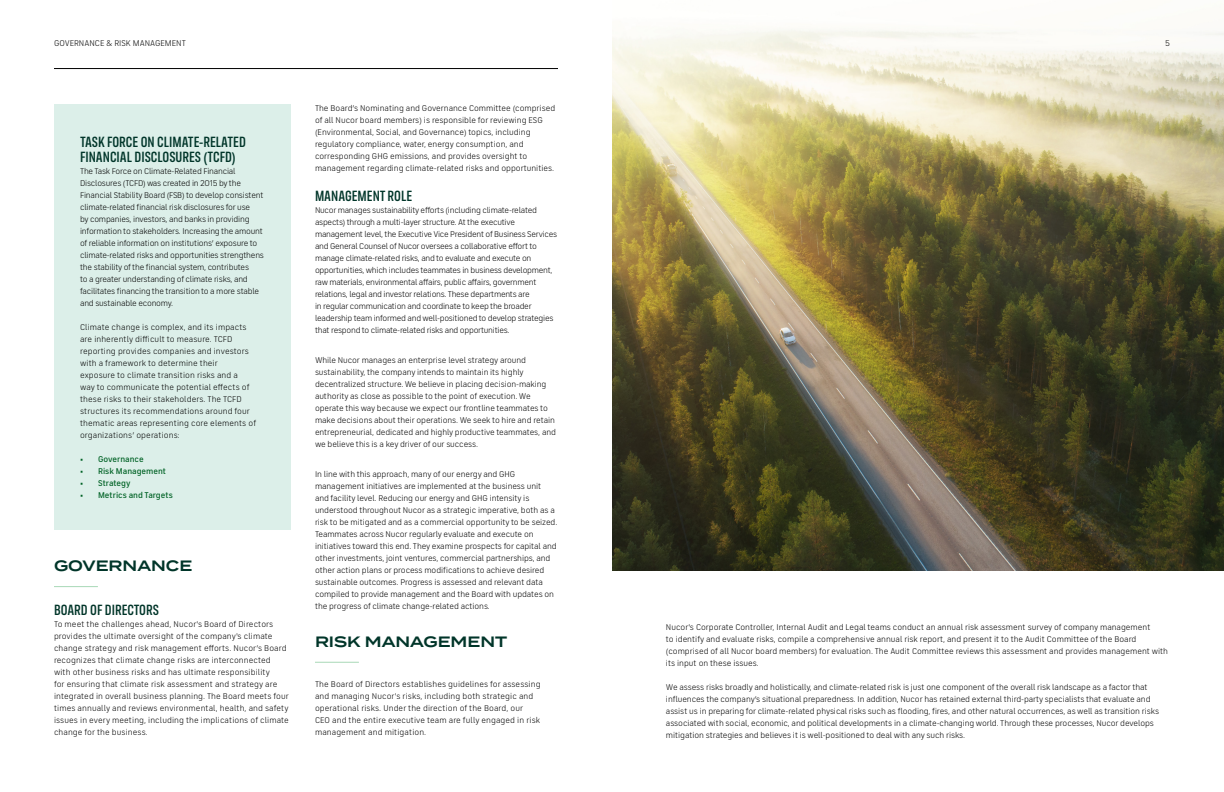
<style>
.page{position:relative;width:1224px;height:792px;background:#fff}
.page>*{position:absolute;margin:0;border:0;box-sizing:border-box;transform-origin:0 0}
.t1{font:500 15px/15px "FS Industrie Cd";color:#003529}
.t2{font:600 15px "Termina";color:#003529}
.t3{font:8.5px/12px "FS Industrie";letter-spacing:-.01em;color:#000}
.t4{font:8.5px/12px "FS Industrie";letter-spacing:.01em;color:#000}
.t5{font:8.5px/12px "FS Industrie";letter-spacing:-.03em;color:#000}
.t6{font:500 8.5px "FS Industrie";color:#006225}
</style>
<div class="page">
<img style="left:612px;top:29px;width:612px;height:542px">
<hr style="left:54px;top:68px;width:504px;height:1px;background:#000">
<hr style="left:54px;top:586px;width:44px;height:1px;background:#a8d8b7">
<hr style="left:315px;top:662px;width:44px;height:1px;background:#a8d8b7">
<div style="left:54px;top:104px;width:237px;height:426px;background:#dcefe9"></div>
<p class="t3" style="left:54px;top:38px;width:133px">GOVERNANCE &amp; RISK MANAGEMENT</p>
<h1 class="t1" style="left:80px;top:134px;width:167px">TASK FORCE ON CLIMATE-RELATED<br>FINANCIAL DISCLOSURES (TCFD)</h1>
<p class="t3" style="left:80px;top:165px;width:185px">The Task Force on Climate-Related Financial Disclosures (TCFD) was created in 2015 by the Financial Stability Board (FSB) to develop consistent climate-related financial risk disclosures for use<br>by companies, investors, and banks in providing information to stakeholders. Increasing the amount of reliable information on institutions’ exposure to climate-related risks and opportunities strengthens the stability of the financial system, contributes<br>to a greater understanding of climate risks, and facilitates financing the transition to a more stable and sustainable economy.</p>
<p class="t4" style="left:80px;top:321px;width:178px">Climate change is complex, and its impacts are inherently difficult to measure. TCFD reporting provides companies and investors with a framework to determine their<br>exposure to climate transition risks and a<br>way to communicate the potential effects of these risks to their stakeholders. The TCFD structures its recommendations around four thematic areas representing core elements of organizations’ operations:</p>
<p class="t6" style="left:80px;top:454px;width:65px">• Governance</p>
<p class="t6" style="left:80px;top:466px;width:88px">• Risk Management</p>
<p class="t6" style="left:80px;top:478px;width:52px">• Strategy</p>
<p class="t6" style="left:80px;top:490px;width:94px">• Metrics and Targets</p>
<h1 class="t2" style="left:54px;top:554px;width:140px">GOVERNANCE</h1>
<h1 class="t1" style="left:54px;top:602px;width:106px">BOARD OF DIRECTORS</h1>
<p class="t4" style="left:54px;top:618px;width:236px">To meet the challenges ahead, Nucor's Board of Directors provides the ultimate oversight of the company's climate change strategy and risk management efforts. Nucor’s Board recognizes that climate change risks are interconnected with other business risks and has ultimate responsibility<br>for ensuring that climate risk assessment and strategy are integrated in overall business planning. The Board meets four times annually and reviews environmental, health, and safety issues in every meeting, including the implications of climate change for the business.</p>
<p class="t3" style="left:315px;top:102px;width:242px">The Board’s Nominating and Governance Committee (comprised of all Nucor board members) is responsible for reviewing ESG (Environmental, Social, and Governance) topics, including regulatory compliance, water, energy consumption, and corresponding GHG emissions, and provides oversight to management regarding climate-related risks and opportunities.</p>
<h1 class="t1" style="left:315px;top:188px;width:99px">MANAGEMENT ROLE</h1>
<p class="t5" style="left:315px;top:204px;width:244px">Nucor manages sustainability efforts (including climate-related aspects) through a multi-layer structure. At the executive management level, the Executive Vice President of Business Services and General Counsel of Nucor oversees a collaborative effort to manage climate-related risks, and to evaluate and execute on opportunities, which includes teammates in business development, raw materials, environmental affairs, public affairs, government relations, legal and investor relations. These departments are<br>in regular communication and coordinate to keep the broader leadership team informed and well-positioned to develop strategies that respond to climate-related risks and opportunities.</p>
<p class="t3" style="left:315px;top:354px;width:242px">While Nucor manages an enterprise level strategy around sustainability, the company intends to maintain its highly decentralized structure. We believe in placing decision-making authority as close as possible to the point of execution. We operate this way because we expect our frontline teammates to make decisions about their operations. We seek to hire and retain entrepreneurial, dedicated and highly productive teammates, and we believe this is a key driver of our success.</p>
<p class="t3" style="left:315px;top:468px;width:244px">In line with this approach, many of our energy and GHG management initiatives are implemented at the business unit<br>and facility level. Reducing our energy and GHG intensity is understood throughout Nucor as a strategic imperative, both as a risk to be mitigated and as a commercial opportunity to be seized.<br>Teammates across Nucor regularly evaluate and execute on initiatives toward this end. They examine prospects for capital and other investments, joint ventures, commercial partnerships, and other action plans or process modifications to achieve desired sustainable outcomes. Progress is assessed and relevant data compiled to provide management and the Board with updates on the progress of climate change-related actions.</p>
<h1 class="t2" style="left:315px;top:630px;width:194px">RISK MANAGEMENT</h1>
<p class="t4" style="left:315px;top:678px;width:227px">The Board of Directors establishes guidelines for assessing and managing Nucor's risks, including both strategic and operational risks. Under the direction of the Board, our<br>CEO and the entire executive team are fully engaged in risk management and mitigation.</p>
<p class="t3" style="left:1165px;top:38px;width:6px">5</p>
<p class="t3" style="left:666px;top:621px;width:504px">Nucor's Corporate Controller, Internal Audit and Legal teams conduct an annual risk assessment survey of company management<br>to identify and evaluate risks, compile a comprehensive annual risk report, and present it to the Audit Committee of the Board (comprised of all Nucor board members) for evaluation. The Audit Committee reviews this assessment and provides management with its input on these issues.</p>
<p class="t3" style="left:666px;top:681px;width:495px">We assess risks broadly and holistically, and climate-related risk is just one component of the overall risk landscape as a factor that influences the company’s situational preparedness. In addition, Nucor has retained external third-party specialists that evaluate and assist us in preparing for climate-related physical risks such as flooding, fires, and other natural occurrences, as well as transition risks associated with social, economic, and political developments in a climate-changing world. Through these processes, Nucor develops mitigation strategies and believes it is well-positioned to deal with any such risks.</p>
</div>
